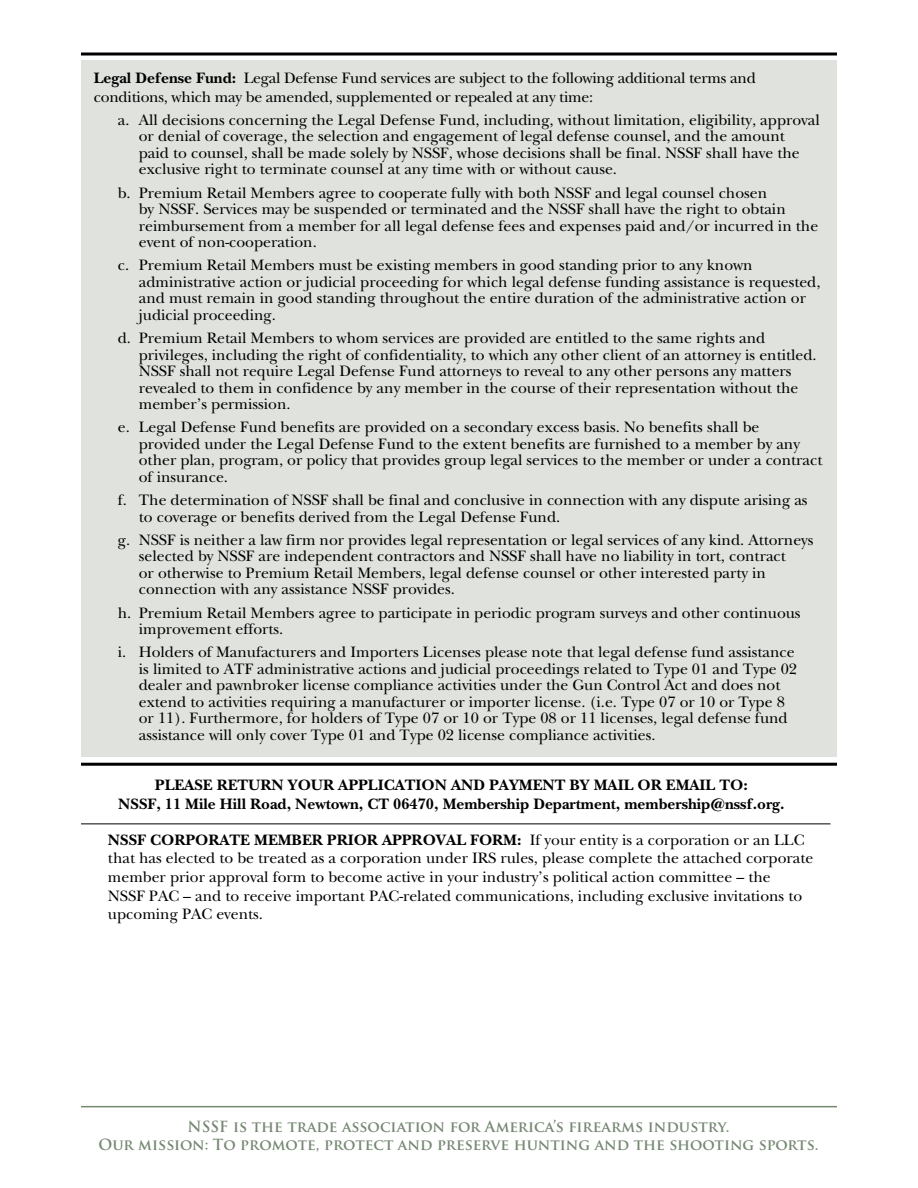
<style>
.page{position:relative;width:918px;height:1188px;background:#fff}
.page>*{position:absolute;margin:0;border:0;box-sizing:border-box;transform-origin:0 0}
.t1{font:15.75px/16.5px "New Baskerville";color:#000}
.t2{font:15.75px/18.8px "New Baskerville Std";color:#000}
.t3{font:700 15.75px/18.8px "New Baskerville";color:#000;text-align:center}
.t4{font:700 15px/18px "Trajan Pro";color:#758872;text-align:center}
.s1{font-weight:700}
</style>
<div class="page">
<hr style="left:81px;top:1106px;width:756px;height:1px;background:#758872">
<div style="left:81px;top:60px;width:756px;height:697px;background:#dfe2dd"></div>
<svg style="left:81px;top:52px;width:756px;height:4px;background:#3f3f3f"></svg>
<hr style="left:81px;top:763px;width:756px;height:3px;background:#000">
<hr style="left:81px;top:824px;width:750px;height:1px;background:#000">
<p class="t1" style="left:94px;top:68px;width:664px;line-height:18.8px"><span class="s1">Legal Defense Fund:</span> Legal Defense Fund services are subject to the following additional terms and conditions, which may be amended, supplemented or repealed at any time:</p>
<p class="t1" style="left:139px;top:112px;width:683px;text-indent:-21px">a. All decisions concerning the Legal Defense Fund, including, without limitation, eligibility, approval or denial of coverage, the selection and engagement of legal defense counsel, and the amount<br>paid to counsel, shall be made solely by NSSF, whose decisions shall be final. NSSF shall have the exclusive right to terminate counsel at any time with or without cause.</p>
<p class="t1" style="left:139px;top:184px;width:681px;text-indent:-21px">b. Premium Retail Members agree to cooperate fully with both NSSF and legal counsel chosen<br>by NSSF. Services may be suspended or terminated and the NSSF shall have the right to obtain reimbursement from a member for all legal defense fees and expenses paid and/or incurred in the event of non-cooperation.</p>
<p class="t1" style="left:139px;top:257px;width:683px;text-indent:-21px">c. Premium Retail Members must be existing members in good standing prior to any known administrative action or judicial proceeding for which legal defense funding assistance is requested, and must remain in good standing throughout the entire duration of the administrative action or judicial proceeding.</p>
<p class="t1" style="left:139px;top:330px;width:679px;text-indent:-21px">d. Premium Retail Members to whom services are provided are entitled to the same rights and privileges, including the right of confidentiality, to which any other client of an attorney is entitled.<br>NSSF shall not require Legal Defense Fund attorneys to reveal to any other persons any matters revealed to them in confidence by any member in the course of their representation without the member’s permission.</p>
<p class="t1" style="left:139px;top:419px;width:685px;text-indent:-21px">e. Legal Defense Fund benefits are provided on a secondary excess basis. No benefits shall be provided under the Legal Defense Fund to the extent benefits are furnished to a member by any other plan, program, or policy that provides group legal services to the member or under a contract of insurance.</p>
<p class="t1" style="left:139px;top:492px;width:670px;text-indent:-21px">f. The determination of NSSF shall be final and conclusive in connection with any dispute arising as to coverage or benefits derived from the Legal Defense Fund.</p>
<p class="t1" style="left:139px;top:532px;width:676px;text-indent:-21px">g. NSSF is neither a law firm nor provides legal representation or legal services of any kind. Attorneys selected by NSSF are independent contractors and NSSF shall have no liability in tort, contract<br>or otherwise to Premium Retail Members, legal defense counsel or other interested party in connection with any assistance NSSF provides.</p>
<p class="t1" style="left:139px;top:604px;width:663px;text-indent:-21px">h. Premium Retail Members agree to participate in periodic program surveys and other continuous improvement efforts.</p>
<p class="t1" style="left:139px;top:644px;width:660px;text-indent:-21px">i. Holders of Manufacturers and Importers Licenses please note that legal defense fund assistance is limited to ATF administrative actions and judicial proceedings related to Type 01 and Type 02 dealer and pawnbroker license compliance activities under the Gun Control Act and does not extend to activities requiring a manufacturer or importer license. (i.e. Type 07 or 10 or Type 8 or 11). Furthermore, for holders of Type 07 or 10 or Type 08 or 11 licenses, legal defense fund assistance will only cover Type 01 and Type 02 license compliance activities.</p>
<p class="t3" style="left:118px;top:776px;width:668px">PLEASE RETURN YOUR APPLICATION AND PAYMENT BY MAIL OR EMAIL TO:<br>NSSF, 11 Mile Hill Road, Newtown, CT 06470, Membership Department, membership@nssf.org.</p>
<p class="t2" style="left:108px;top:830px;width:707px"><span class="s1">NSSF CORPORATE MEMBER PRIOR APPROVAL FORM:</span> If your entity is a corporation or an LLC that has elected to be treated as a corporation under IRS rules, please complete the attached corporate member prior approval form to become active in your industry’s political action committee – the<br>NSSF PAC – and to receive important PAC-related communications, including exclusive invitations to upcoming PAC events.</p>
<p class="t4" style="left:99px;top:1118px;width:722px">NSSF is the trade association for America’s firearms industry.<br>Our mission: To promote, protect and preserve hunting and the shooting sports.</p>
</div>
